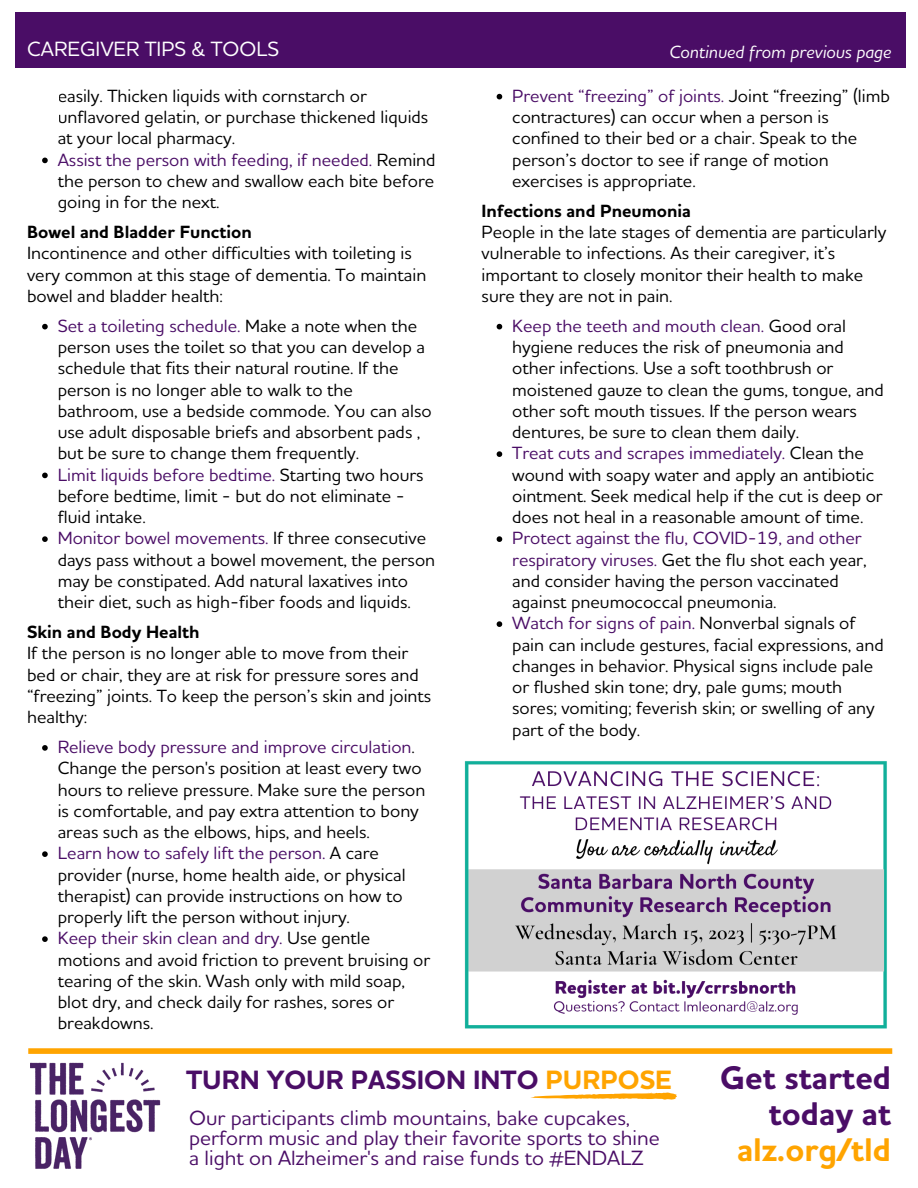
<style>
.page{position:relative;width:918px;height:1188px;background:#fff}
.page>*{position:absolute;margin:0;border:0;box-sizing:border-box;transform-origin:0 0}
.t1{font:700 33.45px/36.2px "Houschka Alt Pro";color:#4a0d66;text-align:right}
.t2{font:700 33.45px "Houschka Alt Pro";color:#ffa400}
.t3{font:700 27px "Houschka Alt Pro";color:#4a0d66}
.t4{font:500 21px/20.2px "Houschka Alt Pro";color:#4a0d66}
.t5{font:500 21px "Houschka Alt Pro";color:#fff}
.t6{font:500 18px/21.3px "Houschka Alt Pro";color:#000}
.t7{font:700 18px "Houschka Alt Pro";color:#000}
.t8{font:italic 500 18px "Houschka Alt Pro";color:#fff}
.s1{color:#4a0d66}
.s2{color:#ffa400}
</style>
<div class="page">
<div style="left:15px;top:12px;width:890px;height:56px;background:#4a0d66"></div>
<div style="left:28px;top:1048px;width:864px;height:6px;background:#ffa400"></div>
<img style="left:30px;top:1062px;width:131px;height:107px">
<svg style="left:530px;top:1092px;width:147px;height:8px"></svg>
<svg style="left:42px;top:158px;width:6px;height:5px"></svg>
<svg style="left:42px;top:324px;width:6px;height:5px"></svg>
<svg style="left:42px;top:473px;width:6px;height:5px"></svg>
<svg style="left:42px;top:536px;width:6px;height:6px"></svg>
<svg style="left:42px;top:745px;width:6px;height:6px"></svg>
<svg style="left:42px;top:851px;width:6px;height:6px"></svg>
<svg style="left:42px;top:936px;width:6px;height:6px"></svg>
<img style="left:464px;top:761px;width:423px;height:268px">
<svg style="left:497px;top:94px;width:5px;height:5px"></svg>
<svg style="left:497px;top:324px;width:5px;height:5px"></svg>
<svg style="left:497px;top:451px;width:5px;height:6px"></svg>
<svg style="left:497px;top:536px;width:5px;height:6px"></svg>
<svg style="left:497px;top:621px;width:5px;height:6px"></svg>
<p class="t5" style="left:27px;top:35px;width:254px">CAREGIVER TIPS &amp; TOOLS</p>
<p class="t8" style="left:669px;top:40px;width:223px">Continued from previous page</p>
<p class="t6" style="left:58px;top:85px;width:379px">easily. Thicken liquids with cornstarch or unflavored gelatin, or purchase thickened liquids at your local pharmacy.<br><span class="s1">Assist the person with feeding, if needed.</span> Remind the person to chew and swallow each bite before going in for the next.</p>
<p class="t7" style="left:27px;top:221px;width:226px">Bowel and Bladder Function</p>
<p class="t6" style="left:27px;top:242px;width:401px">Incontinence and other difficulties with toileting is very common at this stage of dementia. To maintain bowel and bladder health:</p>
<p class="t6" style="left:58px;top:315px;width:379px"><span class="s1">Set a toileting schedule.</span> Make a note when the person uses the toilet so that you can develop a schedule that fits their natural routine. If the person is no longer able to walk to the bathroom, use a bedside commode. You can also use adult disposable briefs and absorbent pads , but be sure to change them frequently.<br><span class="s1">Limit liquids before bedtime.</span> Starting two hours before bedtime, limit - but do not eliminate - fluid intake.<br><span class="s1">Monitor bowel movements.</span> If three consecutive days pass without a bowel movement, the person may be constipated. Add natural laxatives into their diet, such as high-fiber foods and liquids.</p>
<p class="t7" style="left:27px;top:621px;width:174px">Skin and Body Health</p>
<p class="t6" style="left:27px;top:642px;width:406px">If the person is no longer able to move from their bed or chair, they are at risk for pressure sores and “freezing” joints. To keep the person’s skin and joints healthy:</p>
<p class="t6" style="left:58px;top:736px;width:374px"><span class="s1">Relieve body pressure and improve circulation</span>.<br>Change the person's position at least every two hours to relieve pressure. Make sure the person is comfortable, and pay extra attention to bony areas such as the elbows, hips, and heels.<br><span class="s1">Learn how to safely lift the person.</span> A care provider (nurse, home health aide, or physical therapist) can provide instructions on how to properly lift the person without injury.<br><span class="s1">Keep their skin clean and dry.</span> Use gentle motions and avoid friction to prevent bruising or tearing of the skin. Wash only with mild soap, blot dry, and check daily for rashes, sores or breakdowns.</p>
<p class="t6" style="left:512px;top:85px;width:379px"><span class="s1">Prevent “freezing” of joints.</span> Joint “freezing” (limb contractures) can occur when a person is confined to their bed or a chair. Speak to the person’s doctor to see if range of motion exercises is appropriate.</p>
<p class="t7" style="left:482px;top:199px;width:211px">Infections and Pneumonia</p>
<p class="t6" style="left:482px;top:221px;width:406px">People in the late stages of dementia are particularly vulnerable to infections. As their caregiver, it’s important to closely monitor their health to make sure they are not in pain.</p>
<p class="t6" style="left:512px;top:315px;width:373px"><span class="s1">Keep the teeth and mouth clean.</span> Good oral hygiene reduces the risk of pneumonia and other infections. Use a soft toothbrush or moistened gauze to clean the gums, tongue, and other soft mouth tissues. If the person wears dentures, be sure to clean them daily.<br><span class="s1">Treat cuts and scrapes immediately.</span> Clean the wound with soapy water and apply an antibiotic ointment. Seek medical help if the cut is deep or does not heal in a reasonable amount of time.</p>
<p class="t6" style="left:512px;top:527px;width:373px"><span class="s1">Protect against the flu, COVID-19, and other respiratory viruses.</span> Get the flu shot each year, and consider having the person vaccinated against pneumococcal pneumonia.<br><span class="s1">Watch for signs of pain.</span> Nonverbal signals of pain can include gestures, facial expressions, and changes in behavior. Physical signs include pale or flushed skin tone; dry, pale gums; mouth sores; vomiting; feverish skin; or swelling of any part of the body.</p>
<h2 class="t3" style="left:186px;top:1062px;width:487px">TURN YOUR PASSION INTO <span class="s2">PURPOSE</span></h2>
<p class="t4" style="left:189px;top:1107px;width:472px">Our participants climb mountains, bake cupcakes, perform music and play their favorite sports to shine a light on Alzheimer's and raise funds to #ENDALZ</p>
<h1 class="t1" style="left:720px;top:1059px;width:172px">Get started today at</h1>
<h1 class="t2" style="left:737px;top:1129px;width:156px">alz.org/tld</h1>
</div>
